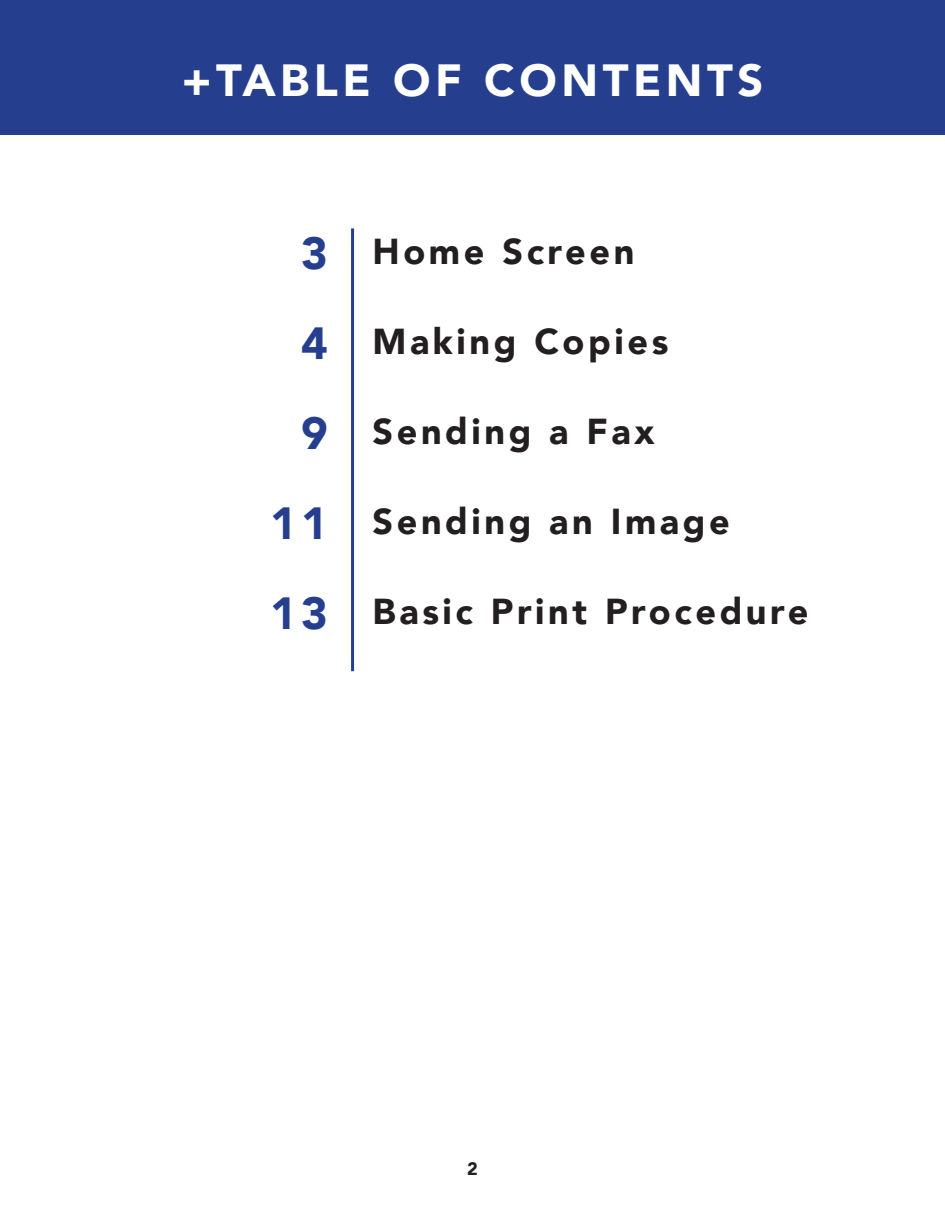
<style>
.page{position:relative;width:945px;height:1215px;background:#fff}
.page>*{position:absolute;margin:0;border:0;box-sizing:border-box;transform-origin:0 0}
.t1{font:900 45px "Avenir";letter-spacing:.1em;color:#fff}
.t2{font:900 45px "Avenir";color:#253f8e}
.t3{font:900 36px "Avenir";letter-spacing:.1em;color:#231f20}
.t4{font:900 18px "Avenir";color:#231f20}
</style>
<div class="page">
<div style="left:0;top:0;width:945px;height:135px;background:#253f8e"></div>
<hr style="left:351px;top:228px;width:3px;height:443px;background:#253f8e">
<p class="t1" style="left:182px;top:42px;width:583px">+TABLE OF CONTENTS</p>
<p class="t2" style="left:301px;top:215px;width:28px">3</p>
<p class="t3" style="left:372px;top:221px;width:263px">Home Screen</p>
<p class="t2" style="left:301px;top:305px;width:28px">4</p>
<p class="t3" style="left:372px;top:311px;width:297px">Making Copies</p>
<p class="t2" style="left:301px;top:395px;width:28px">9</p>
<p class="t3" style="left:372px;top:401px;width:283px">Sending a Fax</p>
<p class="t2" style="left:270px;top:485px;width:59px">11</p>
<p class="t3" style="left:372px;top:491px;width:359px">Sending an Image</p>
<p class="t2" style="left:270px;top:575px;width:59px">13</p>
<p class="t3" style="left:372px;top:581px;width:438px">Basic Print Procedure</p>
<p class="t4" style="left:467px;top:1154px;width:12px">2</p>
</div>
